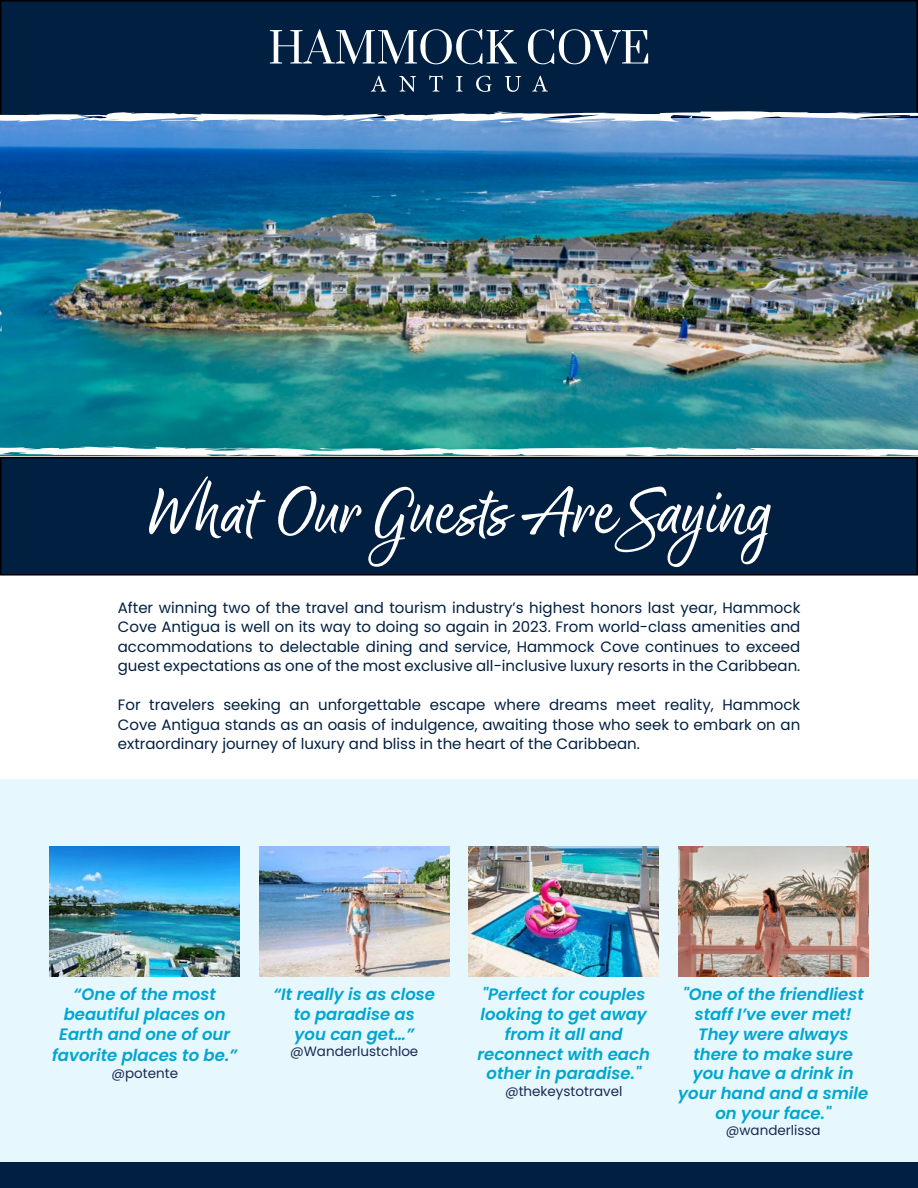
<style>
.page{position:relative;width:918px;height:1188px;background:#fff}
.page>*{position:absolute;margin:0;border:0;box-sizing:border-box;transform-origin:0 0}
.t1{font:76.5px "Good Karma Smooth";color:#fff}
.t2{font:italic 600 16.5px/19.8px "Poppins";color:#00a6cf;text-align:center}
.t3{font:15px/19.5px "Poppins";color:#001f41;text-align:justify}
.t4{font:13.5px "Poppins";color:#182b54}
</style>
<div class="page">
<div style="left:0;top:780px;width:918px;height:383px;background:#e6f7fd"></div>
<div style="left:1px;top:1px;width:916px;height:117px;background:#001f41"></div>
<div style="left:0;top:0;width:918px;height:119px;border:2px solid #000"></div>
<div style="left:1px;top:458px;width:916px;height:117px;background:#001f41"></div>
<div style="left:0;top:457px;width:918px;height:119px;border:2px solid #000"></div>
<div style="left:0;top:1163px;width:918px;height:25px;background:#001f41"></div>
<svg style="left:270px;top:29px;width:378px;height:35px"></svg>
<svg style="left:371px;top:75px;width:177px;height:17px"></svg>
<img style="left:49px;top:847px;width:191px;height:129px">
<img style="left:259px;top:847px;width:190px;height:129px">
<img style="left:469px;top:847px;width:190px;height:129px">
<img style="left:678px;top:847px;width:191px;height:129px">
<img style="left:0;top:110px;width:918px;height:346px">
<svg style="left:74px;top:117px;width:25px;height:4px"></svg>
<svg style="left:881px;top:117px;width:34px;height:3px"></svg>
<svg style="left:496px;top:121px;width:28px;height:2px"></svg>
<svg style="left:0;top:323px;width:2px;height:9px"></svg>
<h1 class="t1" style="left:147px;top:467px;width:626px">What Our Guests Are Saying</h1>
<p class="t3" style="left:118px;top:598px;width:684px">After winning two of the travel and tourism industry’s highest honors last year, Hammock Cove Antigua is well on its way to doing so again in 2023. From world-class amenities and accommodations to delectable dining and service, Hammock Cove continues to exceed guest expectations as one of the most exclusive all-inclusive luxury resorts in the Caribbean.</p>
<p class="t3" style="left:118px;top:695px;width:684px">For travelers seeking an unforgettable escape where dreams meet reality, Hammock Cove Antigua stands as an oasis of indulgence, awaiting those who seek to embark on an extraordinary journey of luxury and bliss in the heart of the Caribbean.</p>
<p class="t2" style="left:59px;top:985px;width:172px">“One of the most beautiful places on<br>Earth and one of our</p>
<p class="t2" style="left:52px;top:1046px;width:186px">favorite places to be.”</p>
<p class="t4" style="left:111px;top:1065px;width:68px">@potente</p>
<p class="t2" style="left:273px;top:985px;width:163px">“It really is as close to paradise as<br>you can get…”</p>
<p class="t4" style="left:290px;top:1043px;width:130px">@Wanderlustchloe</p>
<p class="t2" style="left:478px;top:985px;width:174px">"Perfect for couples looking to get away from it all and reconnect with each other in paradise."</p>
<p class="t4" style="left:505px;top:1083px;width:119px">@thekeystotravel</p>
<p class="t2" style="left:678px;top:985px;width:192px">"One of the friendliest staff I’ve ever met!<br>They were always there to make sure you have a drink in your hand and a smile on your face."</p>
<p class="t4" style="left:726px;top:1123px;width:96px">@wanderlissa</p>
</div>
